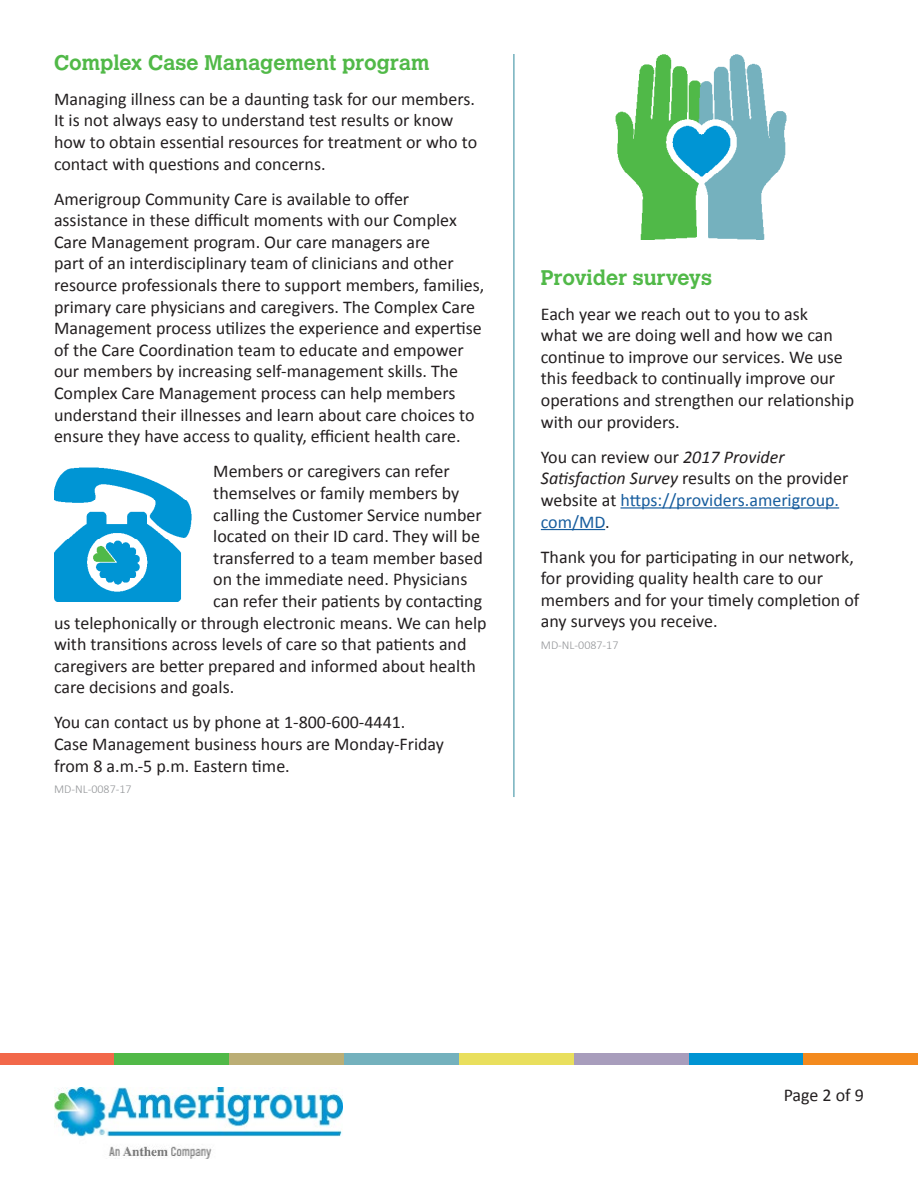
<style>
.page{position:relative;width:918px;height:1188px;background:#fff}
.page>*{position:absolute;margin:0;border:0;box-sizing:border-box;transform-origin:0 0}
.Title_Header{font:700 21px "Calvert MT Std";color:#51b948}
.Body_text{font:18px/21.6px "Calibri";color:#231f20}
.Job_ID{font:300 12px "Calibri";color:#939598}
.s1{font-style:italic}
.s2{color:#175d9e}
</style>
<div class="page">
<img style="left:54px;top:1088px;width:289px;height:71px">
<div style="left:0;top:1053px;width:115px;height:11px;background:#f2684a"></div>
<div style="left:115px;top:1053px;width:114px;height:11px;background:#51b948"></div>
<div style="left:229px;top:1053px;width:115px;height:11px;background:#bbae75"></div>
<div style="left:344px;top:1053px;width:115px;height:11px;background:#74b1bd"></div>
<div style="left:459px;top:1053px;width:115px;height:11px;background:#e9df5d"></div>
<div style="left:574px;top:1053px;width:115px;height:11px;background:#a89dbc"></div>
<div style="left:689px;top:1053px;width:114px;height:11px;background:#0094d3"></div>
<div style="left:803px;top:1053px;width:115px;height:11px;background:#f38a1e"></div>
<hr style="left:513px;top:54px;width:2px;height:743px;background:#74b1bd">
<hr style="left:620px;top:507px;width:219px;height:2px;background:#175d9e">
<hr style="left:541px;top:529px;width:64px;height:1px;background:#175d9e">
<img style="left:615px;top:54px;width:172px;height:186px">
<img style="left:54px;top:467px;width:138px;height:135px">
<p class="Title_Header" style="left:54px;top:49px;width:377px">Complex Case Management program</p>
<p class="Body_text" style="left:54px;top:87px;width:425px">Managing illness can be a daunting task for our members.<br>It is not always easy to understand test results or know how to obtain essential resources for treatment or who to contact with questions and concerns.</p>
<p class="Body_text" style="left:54px;top:187px;width:432px">Amerigroup Community Care is available to offer assistance in these difficult moments with our Complex Care Management program. Our care managers are<br>part of an interdisciplinary team of clinicians and other resource professionals there to support members, families, primary care physicians and caregivers. The Complex Care Management process utilizes the experience and expertise of the Care Coordination team to educate and empower our members by increasing self-management skills. The Complex Care Management process can help members understand their illnesses and learn about care choices to ensure they have access to quality, efficient health care.</p>
<p class="Body_text" style="left:213px;top:460px;width:238px">Members or caregivers can refer</p>
<p class="Body_text" style="left:213px;top:481px;width:248px">themselves or family members by</p>
<p class="Body_text" style="left:213px;top:503px;width:270px">calling the Customer Service number</p>
<p class="Body_text" style="left:213px;top:525px;width:268px">located on their ID card. They will be</p>
<p class="Body_text" style="left:213px;top:546px;width:271px">transferred to a team member based</p>
<p class="Body_text" style="left:213px;top:568px;width:256px">on the immediate need. Physicians</p>
<p class="Body_text" style="left:213px;top:589px;width:270px">can refer their patients by contacting</p>
<p class="Body_text" style="left:54px;top:611px;width:434px">us telephonically or through electronic means. We can help</p>
<p class="Body_text" style="left:54px;top:633px;width:414px">with transitions across levels of care so that patients and</p>
<p class="Body_text" style="left:54px;top:654px;width:423px">caregivers are better prepared and informed about health</p>
<p class="Body_text" style="left:54px;top:676px;width:182px">care decisions and goals.</p>
<p class="Body_text" style="left:54px;top:711px;width:392px">You can contact us by phone at 1-800-600-4441.<br>Case Management business hours are Monday-Friday from 8 a.m.-5 p.m. Eastern time.</p>
<p class="Job_ID" style="left:54px;top:781px;width:79px">MD-NL-0087-17</p>
<p class="Title_Header" style="left:541px;top:264px;width:173px">Provider surveys</p>
<p class="Body_text" style="left:541px;top:302px;width:315px">Each year we reach out to you to ask<br>what we are doing well and how we can continue to improve our services. We use this feedback to continually improve our operations and strengthen our relationship with our providers.</p>
<p class="Body_text" style="left:541px;top:445px;width:309px">You can review our <span class="s1">2017 Provider<br>Satisfaction Survey</span> results on the provider website at <span class="s2">https://providers.amerigroup. com/MD</span>.</p>
<p class="Body_text" style="left:541px;top:545px;width:320px">Thank you for participating in our network, for providing quality health care to our members and for your timely completion of any surveys you receive.</p>
<p class="Job_ID" style="left:541px;top:637px;width:79px">MD-NL-0087-17</p>
<p class="Body_text" style="left:784px;top:1084px;width:82px">Page 2 of 9</p>
</div>
